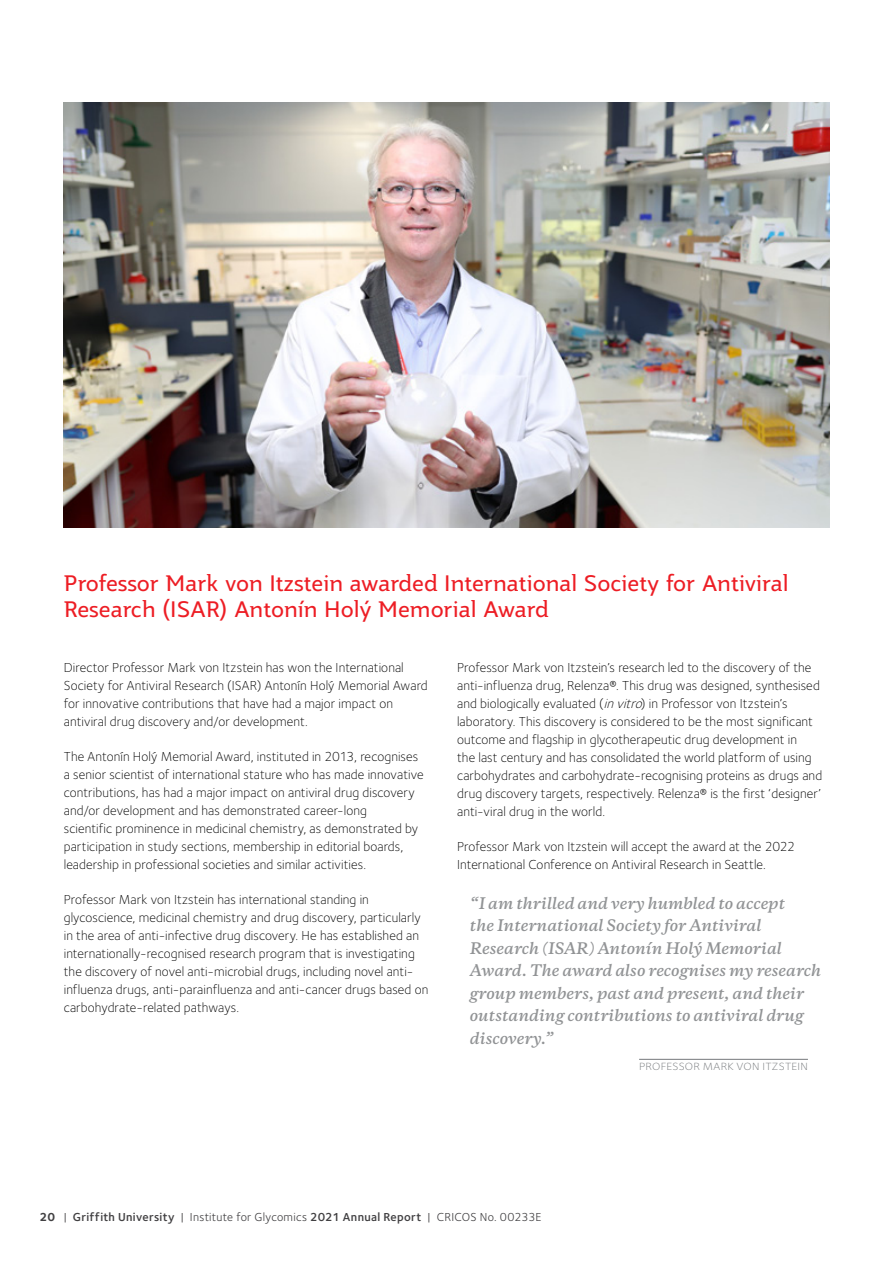
<style>
.page{position:relative;width:893px;height:1263px;background:#fff}
.page>*{position:absolute;margin:0;border:0;box-sizing:border-box;transform-origin:0 0}
.t1{font:21.75px/25.5px "Jotia";color:#ed1d24}
.t2{font:italic 600 15px/22.5px "Copernicus";color:#919395}
.t3{font:300 13.5px/18px "Foundry Sterling";letter-spacing:.005em;color:#000}
.t4{font:12px "Foundry Sterling";letter-spacing:.025em;color:#414042}
.t5{font:300 10.8px "Foundry Sterling";letter-spacing:.025em;color:#75787b;scale:1.11 1}
.s1{font-style:italic}
.s2{font-weight:700}
.s3{font-weight:600}
</style>
<div class="page">
<hr style="left:639px;top:1059px;width:169px;height:1px;background:#75787b">
<img style="left:64px;top:102px;width:765px;height:425px">
<h1 class="t1" style="left:64px;top:570px;width:726px">Professor Mark von Itzstein awarded International Society for Antiviral<br>Research (ISAR) Antonín Holý Memorial Award</h1>
<p class="t3" style="left:64px;top:658px;width:366px">Director Professor Mark von Itzstein has won the International Society for Antiviral Research (ISAR) Antonín Holý Memorial Award for innovative contributions that have had a major impact on antiviral drug discovery and/or development.</p>
<p class="t3" style="left:64px;top:747px;width:361px">The Antonín Holý Memorial Award, instituted in 2013, recognises a senior scientist of international stature who has made innovative contributions, has had a major impact on antiviral drug discovery and/or development and has demonstrated career-long<br>scientific prominence in medicinal chemistry, as demonstrated by participation in study sections, membership in editorial boards, leadership in professional societies and similar activities.</p>
<p class="t3" style="left:64px;top:890px;width:366px">Professor Mark von Itzstein has international standing in glycoscience, medicinal chemistry and drug discovery, particularly in the area of anti-infective drug discovery. He has established an internationally-recognised research program that is investigating the discovery of novel anti-microbial drugs, including novel anti&shy;influenza drugs, anti-parainfluenza and anti-cancer drugs based on carbohydrate-related pathways.</p>
<p class="t3" style="left:457px;top:658px;width:367px">Professor Mark von Itzstein’s research led to the discovery of the anti-influenza drug, Relenza®. This drug was designed, synthesised and biologically evaluated (<span class="s1">invitro</span>) in Professor von Itzstein’s laboratory. This discovery is considered to be the most significant outcome and flagship in glycotherapeutic drug development in<br>the last century and has consolidated the world platform of using carbohydrates and carbohydrate-recognising proteins as drugs and drug discovery targets, respectively. Relenza® is the first ‘designer’ anti-viral drug in the world.</p>
<p class="t3" style="left:457px;top:837px;width:339px">Professor Mark von Itzstein will accept the award at the 2022<br>International Conference on Antiviral Research in Seattle.</p>
<p class="t2" style="left:470px;top:890px;width:353px">“I am thrilled and very humbled to accept<br>the International Society for Antiviral Research (ISAR) Antonín Holý Memorial Award. The award also recognises my research group members, past and present, and their outstanding contributions to antiviral drug discovery.”</p>
<p class="t5" style="left:639px;top:1060px;width:154px">PROFESSOR MARK VON ITZSTEIN</p>
<p class="t4" style="left:40px;top:1209px;width:503px"><span class="s2">20</span> | <span class="s3">Griffith University</span> | Institute for Glycomics <span class="s3">2021 Annual Report</span> | CRICOS No. 00233E</p>
</div>
